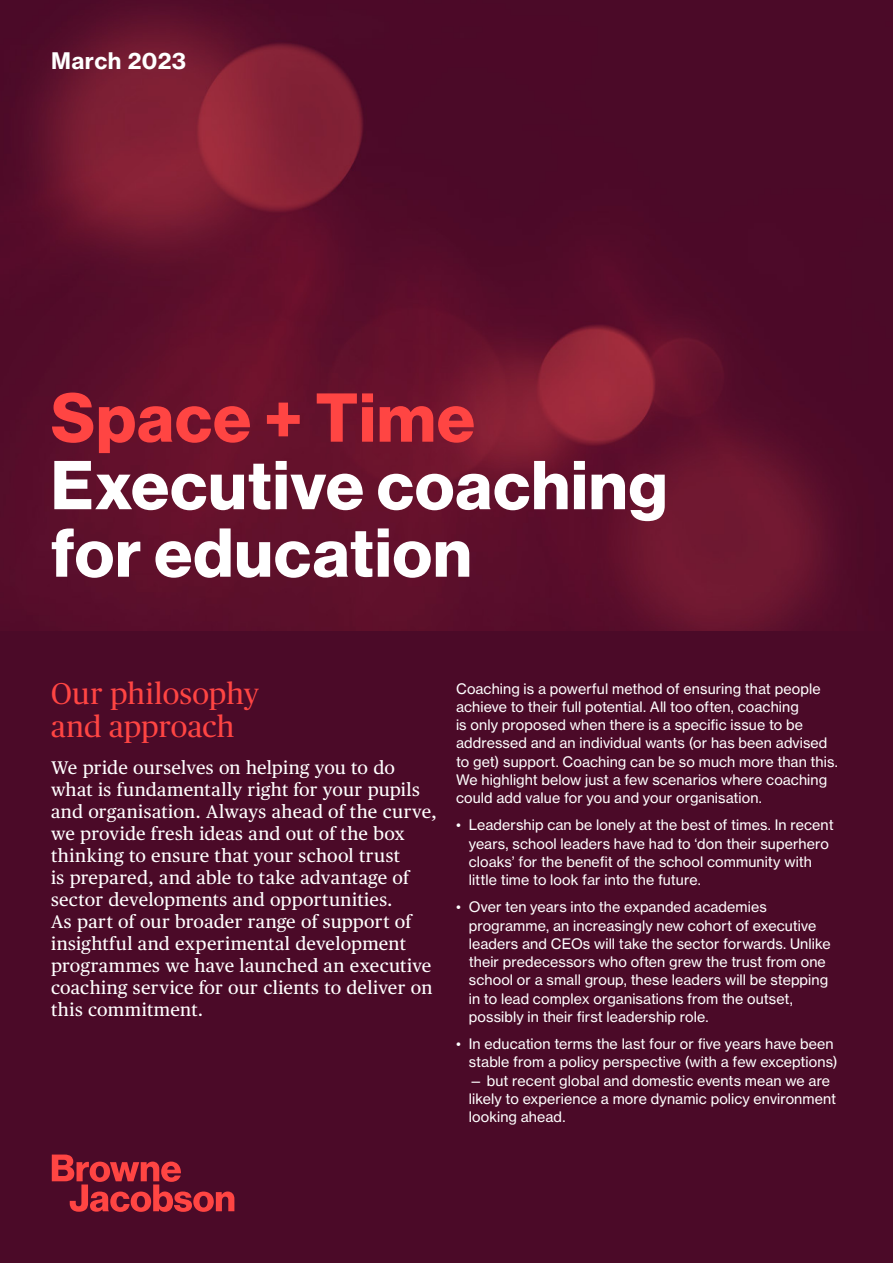
<style>
.page{position:relative;width:893px;height:1263px;background:#fff}
.page>*{position:absolute;margin:0;border:0;box-sizing:border-box;transform-origin:0 0}
.t1{font:67.5px/67.5px "N Haas Grotesk DS Pro 75 Bd";letter-spacing:.02em;color:#fff}
.t2{font:67.5px "N Haas Grotesk DS Pro 75 Bd";letter-spacing:.02em;color:#ff4543}
.t3{font:30px/33px "Publico Headline";color:#ff4543}
.t4{font:22.5px "N Haas Grotesk TX Pro 75 Bd";letter-spacing:.02em;color:#fff}
.t5{font:18.3px/21.9px "Publico Text";letter-spacing:.015em;color:#fff}
.t6{font:14.25px/18.3px "N Haas Grotesk TX Pro 55 Rg";letter-spacing:.005em;color:#fff}
</style>
<div class="page">
<img style="left:0;top:0;width:893px;height:631px">
<div style="left:0;top:631px;width:893px;height:632px;background:#4b0a28"></div>
<svg style="left:52px;top:1154px;width:182px;height:58px"></svg>
<h3 class="t4" style="left:51px;top:46px;width:137px">March 2023</h3>
<h1 class="t2" style="left:51px;top:379px;width:425px">Space + Time</h1>
<h1 class="t1" style="left:51px;top:453px;width:618px">Executive coaching for education</h1>
<h2 class="t3" style="left:51px;top:675px;width:209px">Our philosophy and approach</h2>
<p class="t5" style="left:51px;top:756px;width:387px">We pride ourselves on helping you to do what is fundamentally right for your pupils and organisation. Always ahead of the curve, we provide fresh ideas and out of the box thinking to ensure that your school trust<br>is prepared, and able to take advantage of sector developments and opportunities.<br>As part of our broader range of support of insightful and experimental development programmes we have launched an executive coaching service for our clients to deliver on this commitment.</p>
<p class="t6" style="left:456px;top:679px;width:383px">Coaching is a powerful method of ensuring that people achieve to their full potential. All too often, coaching<br>is only proposed when there is a specific issue to be addressed and an individual wants (or has been advised to get) support. Coaching can be so much more than this.<br>We highlight below just a few scenarios where coaching could add value for you and your organisation.</p>
<p class="t6" style="left:469px;top:816px;width:366px;text-indent:-13px">• Leadership can be lonely at the best of times. In recent years, school leaders have had to ‘don their superhero cloaks’ for the benefit of the school community with little time to look far into the future.</p>
<p class="t6" style="left:469px;top:898px;width:363px;text-indent:-13px">• Over ten years into the expanded academies programme, an increasingly new cohort of executive leaders and CEOs will take the sector forwards. Unlike their predecessors who often grew the trust from one school or a small group, these leaders will be stepping in to lead complex organisations from the outset, possibly in their first leadership role.</p>
<p class="t6" style="left:456px;top:1035px;width:383px;text-align:right">• In education terms the last four or five years have been stable from a policy perspective (with a few exceptions)</p>
<p class="t6" style="left:469px;top:1071px;width:369px">— but recent global and domestic events mean we are likely to experience a more dynamic policy environment looking ahead.</p>
</div>
